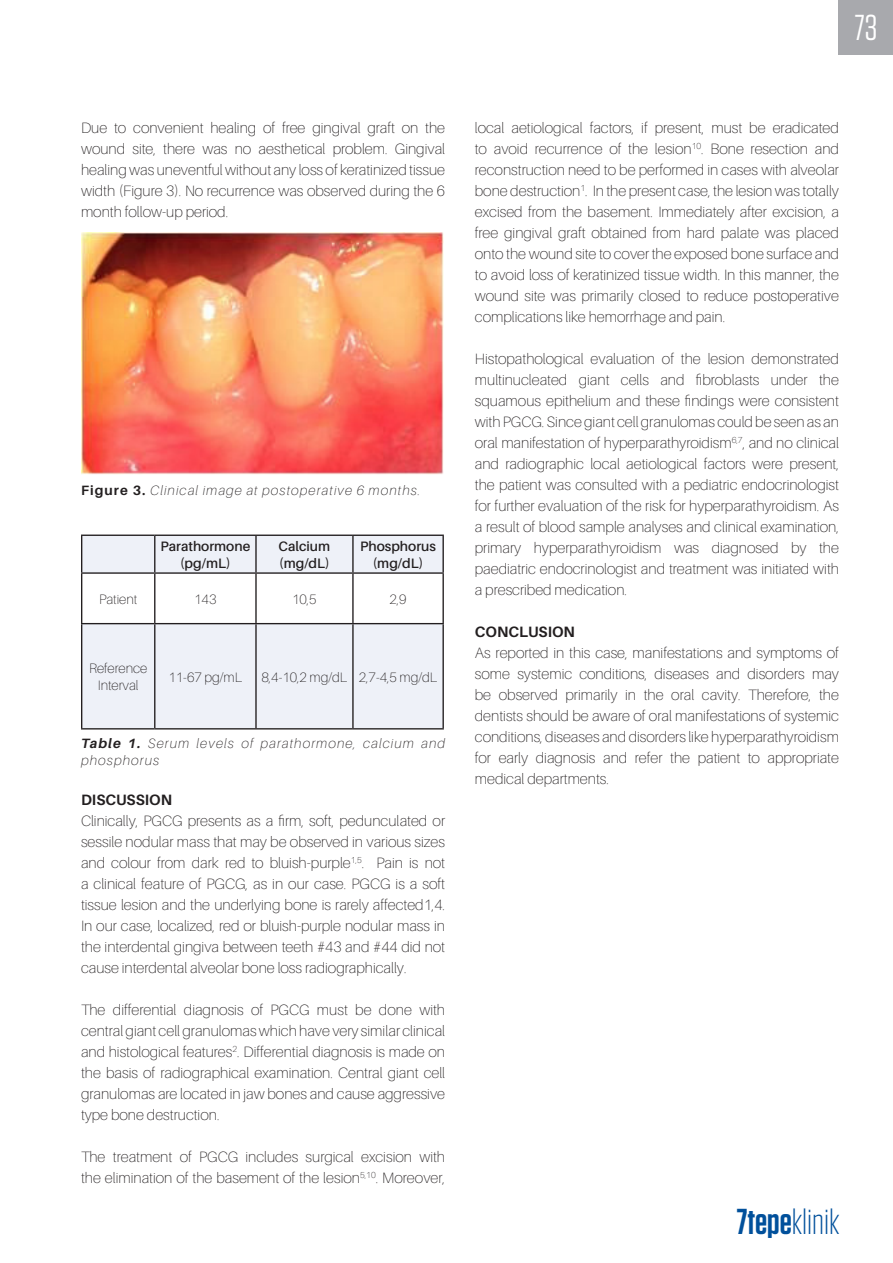
<style>
.page{position:relative;width:893px;height:1263px;background:#fff}
.page>*{position:absolute;margin:0;border:0;box-sizing:border-box;transform-origin:0 0}
.t1{font:300 36px "Tungsten";color:#01509b}
.t2{font:36px "Tungsten";color:#fff}
.t3{font:100 15px/21px "Aileron";color:#231f20;text-align:justify}
.t4{font:700 15px "Aileron";color:#231f20}
.t5{font:100 13.65px/16.4px "Aileron";color:#231f20;text-align:center}
.t6{font:600 13.65px/16.4px "Aileron";color:#231f20;text-align:center}
.t7{font:italic 100 13.5px/17.2px "Aileron";letter-spacing:.08em;color:#231f20}
.s1{font-weight:700;font-style:normal}
.s2{font-weight:700}
.s3{font-weight:600}
</style>
<div class="page">
<div style="left:839px;top:0;width:54px;height:54px;background:#a8a9ad"></div>
<img style="left:81px;top:232px;width:362px;height:243px">
<svg style="left:82px;top:536px;width:360px;height:192px;fill:#eef1f8"></svg>
<hr style="left:81px;top:534px;width:74px;height:2px;background:#231f20">
<hr style="left:81px;top:536px;width:1px;height:36px;background:#231f20">
<hr style="left:155px;top:534px;width:101px;height:2px;background:#231f20">
<hr style="left:154px;top:536px;width:1px;height:36px;background:#231f20">
<hr style="left:256px;top:534px;width:97px;height:2px;background:#231f20">
<hr style="left:255px;top:536px;width:2px;height:36px;background:#231f20">
<hr style="left:353px;top:534px;width:91px;height:2px;background:#231f20">
<hr style="left:352px;top:536px;width:2px;height:36px;background:#231f20">
<hr style="left:442px;top:536px;width:2px;height:36px;background:#231f20">
<hr style="left:81px;top:572px;width:74px;height:2px;background:#231f20">
<hr style="left:81px;top:574px;width:1px;height:49px;background:#231f20">
<hr style="left:155px;top:572px;width:101px;height:2px;background:#231f20">
<hr style="left:154px;top:574px;width:1px;height:49px;background:#231f20">
<hr style="left:256px;top:572px;width:97px;height:2px;background:#231f20">
<hr style="left:255px;top:574px;width:2px;height:49px;background:#231f20">
<hr style="left:353px;top:572px;width:91px;height:2px;background:#231f20">
<hr style="left:352px;top:574px;width:2px;height:49px;background:#231f20">
<hr style="left:442px;top:574px;width:2px;height:49px;background:#231f20">
<hr style="left:81px;top:623px;width:74px;height:1px;background:#231f20">
<hr style="left:81px;top:624px;width:1px;height:104px;background:#231f20">
<hr style="left:155px;top:623px;width:101px;height:1px;background:#231f20">
<hr style="left:154px;top:624px;width:1px;height:104px;background:#231f20">
<hr style="left:256px;top:623px;width:97px;height:1px;background:#231f20">
<hr style="left:255px;top:624px;width:2px;height:104px;background:#231f20">
<hr style="left:353px;top:623px;width:91px;height:1px;background:#231f20">
<hr style="left:352px;top:624px;width:2px;height:104px;background:#231f20">
<hr style="left:442px;top:624px;width:2px;height:104px;background:#231f20">
<hr style="left:81px;top:728px;width:74px;height:1px;background:#231f20">
<hr style="left:155px;top:728px;width:101px;height:1px;background:#231f20">
<hr style="left:256px;top:728px;width:97px;height:1px;background:#231f20">
<hr style="left:353px;top:728px;width:91px;height:1px;background:#231f20">
<h1 class="t2" style="left:855px;top:9px;width:24px">73</h1>
<p class="t3" style="left:81px;top:118px;width:366px">Due to convenient healing of free gingival graft on the wound site, there was no aesthetical problem. Gingival healing was uneventful without any loss of keratinized tissue width (Figure 3). No recurrence was observed during the 6 month follow-up period.</p>
<p class="t7" style="left:81px;top:482px;width:341px"><span class="s1">Figure 3.</span> Clinical image at postoperative 6 months.</p>
<p class="t6" style="left:160px;top:538px;width:91px">Parathormone (pg/mL)</p>
<p class="t6" style="left:279px;top:538px;width:53px;text-align:left">Calcium (mg/dL)</p>
<p class="t6" style="left:360px;top:538px;width:77px">Phosphorus (mg/dL)</p>
<p class="t5" style="left:99px;top:591px;width:40px">Patient</p>
<p class="t5" style="left:194px;top:591px;width:24px">143</p>
<p class="t5" style="left:292px;top:591px;width:26px">10,5</p>
<p class="t5" style="left:389px;top:591px;width:19px">2,9</p>
<p class="t5" style="left:89px;top:660px;width:60px">Reference<br>Interval</p>
<p class="t5" style="left:168px;top:669px;width:75px">11-67 pg/mL</p>
<p class="t5" style="left:262px;top:669px;width:177px">8,4-10,2 mg/dL 2,7-4,5 mg/dL</p>
<p class="t7" style="left:81px;top:735px;width:366px"><span class="s2">Table 1.</span> Serum levels of parathormone, calcium and phosphorus</p>
<p class="t4" style="left:81px;top:791px;width:93px">DISCUSSION</p>
<p class="t3" style="left:81px;top:811px;width:366px">Clinically, PGCG presents as a firm, soft, pedunculated or sessile nodular mass that may be observed in various sizes and colour from dark red to bluish-purple<sup>1,5</sup>. Pain is not a clinical feature of PGCG, as in our case. PGCG is a soft tissue lesion and the underlying bone is rarely affected1,4.<br>In our case, localized, red or bluish-purple nodular mass in the interdental gingiva between teeth #43 and #44 did not cause interdental alveolar bone loss radiographically.</p>
<p class="t3" style="left:81px;top:1000px;width:366px">The differential diagnosis of PGCG must be done with central giant cell granulomas which have very similar clinical and histological features<sup>2</sup>. Differential diagnosis is made on the basis of radiographical examination. Central giant cell granulomas are located in jaw bones and cause aggressive type bone destruction.</p>
<p class="t3" style="left:81px;top:1147px;width:366px">The treatment of PGCG includes surgical excision with the elimination of the basement of the lesion<sup>5,10</sup>. Moreover,</p>
<p class="t3" style="left:475px;top:118px;width:366px">local aetiological factors, if present, must be eradicated to avoid recurrence of the lesion<sup>10</sup>. Bone resection and reconstruction need to be performed in cases with alveolar bone destruction<sup>1</sup>. In the present case, the lesion was totally excised from the basement. Immediately after excision, a free gingival graft obtained from hard palate was placed onto the wound site to cover the exposed bone surface and to avoid loss of keratinized tissue width. In this manner, the wound site was primarily closed to reduce postoperative complications like hemorrhage and pain.</p>
<p class="t3" style="left:475px;top:349px;width:366px">Histopathological evaluation of the lesion demonstrated multinucleated giant cells and fibroblasts under the squamous epithelium and these findings were consistent with PGCG. Since giant cell granulomas could be seen as an oral manifestation of hyperparathyroidism<sup>6,7</sup>, and no clinical and radiographic local aetiological factors were present, the patient was consulted with a pediatric endocrinologist for further evaluation of the risk for hyperparathyroidism. As a result of blood sample analyses and clinical examination, primary hyperparathyroidism was diagnosed by the paediatric endocrinologist and treatment was initiated with a prescribed medication.</p>
<p class="t4" style="left:475px;top:623px;width:102px">CONCLUSION</p>
<p class="t3" style="left:475px;top:643px;width:366px">As reported in this case, manifestations and symptoms of some systemic conditions, diseases and disorders may be observed primarily in the oral cavity. Therefore, the dentists should be aware of oral manifestations of systemic conditions, diseases and disorders like hyperparathyroidism for early diagnosis and refer the patient to appropriate medical departments.</p>
<h1 class="t1" style="left:737px;top:1203px;width:104px"><span class="s3">7tepe</span>klinik</h1>
</div>
